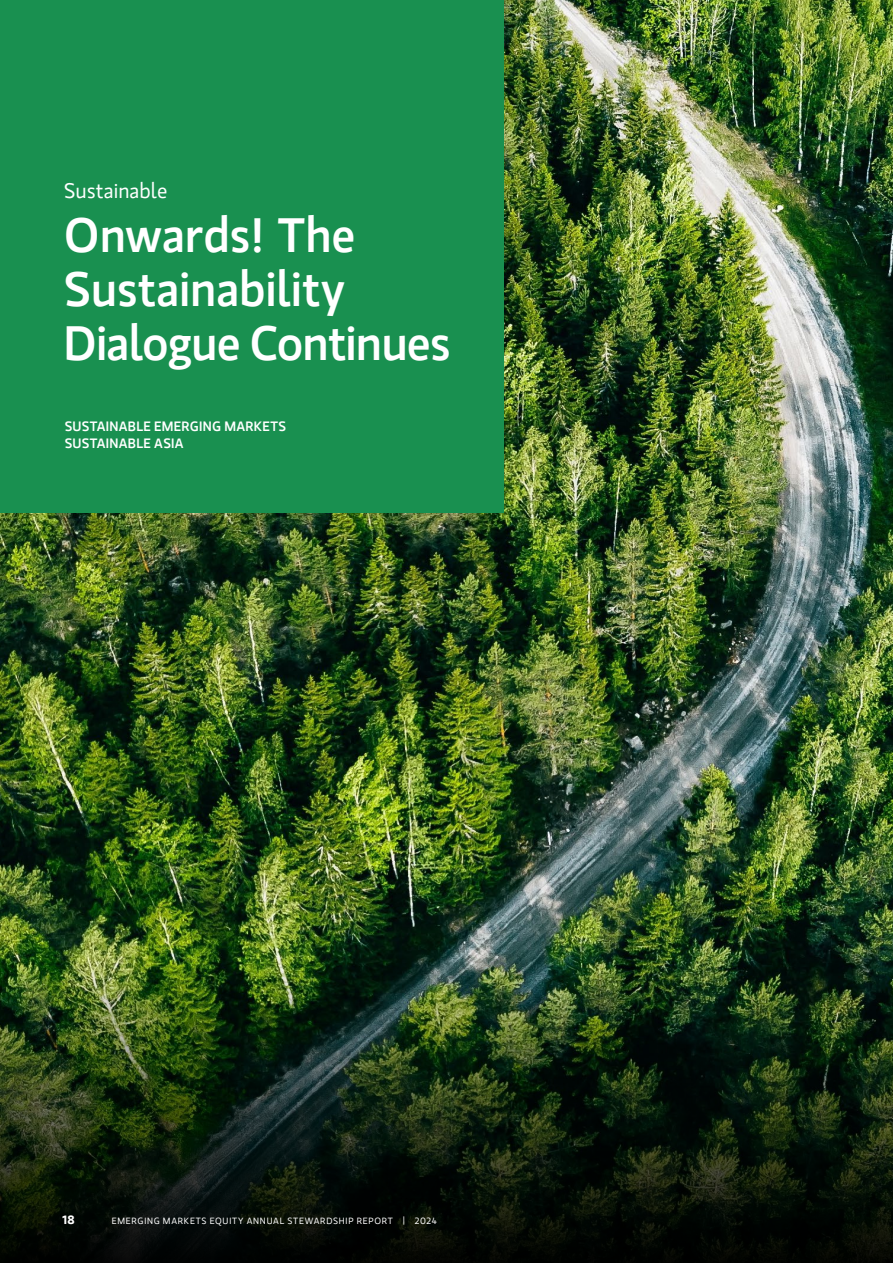
<style>
.page{position:relative;width:893px;height:1263px;background:#fff}
.page>*{position:absolute;margin:0;border:0;box-sizing:border-box;transform-origin:0 0}
.t1{font:500 48px/54px "MS Gloriola II Std";letter-spacing:-.01em;color:#fff}
.t2{font:21px "MS Gloriola II Std";color:#fff}
.t3{font:500 13.5px/16.5px "MS Gloriola II Std";letter-spacing:.02em;color:#fff}
.t4{font:700 12px "MS Gloriola II Std";color:#fff}
.t5{font:9px "MS Gloriola II Std";letter-spacing:.08em;color:#fff}
</style>
<div class="page">
<img style="left:0;top:0;width:893px;height:961px">
<img style="left:0;top:961px;width:893px;height:302px">
<div style="left:0;top:0;width:504px;height:513px;background:#199050"></div>
<h2 class="t2" style="left:64px;top:176px;width:105px">Sustainable</h2>
<h1 class="t1" style="left:64px;top:207px;width:388px">Onwards! The<br>Sustainability<br>Dialogue Continues</h1>
<h3 class="t3" style="left:65px;top:418px;width:223px">SUSTAINABLE EMERGING MARKETS<br>SUSTAINABLE ASIA</h3>
<h3 class="t4" style="left:62px;top:1211px;width:14px">18</h3>
<p class="t5" style="left:112px;top:1215px;width:327px">EMERGING MARKETS EQUITY ANNUAL STEWARDSHIP REPORT | 2024</p>
</div>
